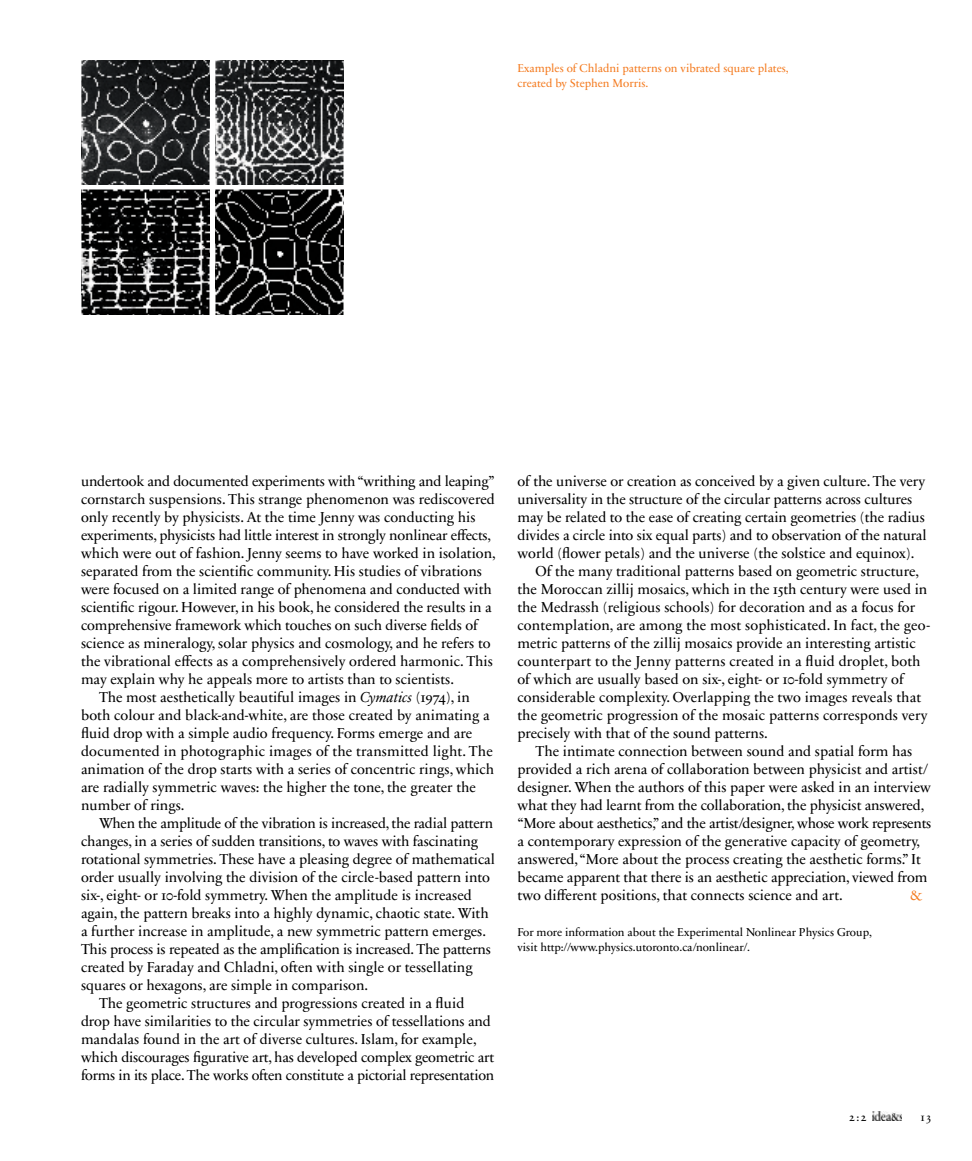
<style>
.page{position:relative;width:972px;height:1161px;background:#fff}
.page>*{position:absolute;margin:0;border:0;box-sizing:border-box;transform-origin:0 0}
.t1{font:14.7px "Sabon Next LT Regular Os F";color:#000}
.t2{font:14.7px "Sabon Next LT Regular Os F";color:#f47b20}
.t3{font:11.7px/15px "Sabon Next LT Regular Os F";color:#000}
.t4{font:11.7px/15px "Sabon Next LT Regular Os F";color:#f47b20}
.t5{font:11.7px "Sabon Next LT Regular SC";color:#000}
.s1{font-family:"Sabon Next LT Italic Os F"}
.s2{font-family:"Sabon Next LT Regular Os F"}
</style>
<div class="page">
<img style="left:81px;top:60px;width:129px;height:124px">
<img style="left:215px;top:60px;width:129px;height:124px">
<img style="left:81px;top:190px;width:129px;height:124px">
<img style="left:215px;top:190px;width:129px;height:124px">
<img style="left:872px;top:1112px;width:30px;height:9px">
<p class="t4" style="left:518px;top:61px;width:273px">Examples of Chladni patterns on vibrated square plates, created by Stephen Morris.</p>
<p class="t1" style="left:81px;top:473px;width:415px">undertook and documented experiments with “writhing and leaping”</p>
<p class="t1" style="left:81px;top:491px;width:415px">cornstarch suspensions. This strange phenomenon was rediscovered</p>
<p class="t1" style="left:81px;top:509px;width:396px">only recently by physicists. At the time Jenny was conducting his</p>
<p class="t1" style="left:81px;top:527px;width:412px">experiments, physicists had little interest in strongly nonlinear effects,</p>
<p class="t1" style="left:81px;top:545px;width:416px">which were out of fashion. Jenny seems to have worked in isolation,</p>
<p class="t1" style="left:81px;top:563px;width:403px">separated from the scientific community. His studies of vibrations</p>
<p class="t1" style="left:81px;top:581px;width:412px">were focused on a limited range of phenomena and conducted with</p>
<p class="t1" style="left:81px;top:599px;width:412px">scientific rigour. However, in his book, he considered the results in a</p>
<p class="t1" style="left:81px;top:617px;width:398px">comprehensive framework which touches on such diverse fields of</p>
<p class="t1" style="left:81px;top:635px;width:411px">science as mineralogy, solar physics and cosmology, and he refers to</p>
<p class="t1" style="left:81px;top:653px;width:414px">the vibrational effects as a comprehensively ordered harmonic. This</p>
<p class="t1" style="left:81px;top:671px;width:375px">may explain why he appeals more to artists than to scientists.</p>
<p class="t1" style="left:99px;top:689px;width:372px">The most aesthetically beautiful images in <span class="s1">Cymatics</span> (1974), in</p>
<p class="t1" style="left:81px;top:707px;width:410px">both colour and black-and-white, are those created by animating a</p>
<p class="t1" style="left:81px;top:725px;width:393px">fluid drop with a simple audio frequency. Forms emerge and are</p>
<p class="t1" style="left:81px;top:743px;width:413px">documented in photographic images of the transmitted light. The</p>
<p class="t1" style="left:81px;top:761px;width:415px">animation of the drop starts with a series of concentric rings, which</p>
<p class="t1" style="left:81px;top:779px;width:396px">are radially symmetric waves: the higher the tone, the greater the</p>
<p class="t1" style="left:81px;top:797px;width:105px">number of rings.</p>
<p class="t1" style="left:99px;top:815px;width:396px">When the amplitude of the vibration is increased, the radial pattern</p>
<p class="t1" style="left:81px;top:833px;width:399px">changes, in a series of sudden transitions, to waves with fascinating</p>
<p class="t1" style="left:81px;top:851px;width:415px">rotational symmetries. These have a pleasing degree of mathematical</p>
<p class="t1" style="left:81px;top:869px;width:411px">order usually involving the division of the circle-based pattern into</p>
<p class="t1" style="left:81px;top:887px;width:392px">six-, eight- or 10-fold symmetry. When the amplitude is increased</p>
<p class="t1" style="left:81px;top:905px;width:409px">again, the pattern breaks into a highly dynamic, chaotic state. With</p>
<p class="t1" style="left:81px;top:923px;width:407px">a further increase in amplitude, a new symmetric pattern emerges.</p>
<p class="t1" style="left:81px;top:941px;width:412px">This process is repeated as the amplification is increased. The patterns</p>
<p class="t1" style="left:81px;top:959px;width:393px">created by Faraday and Chladni, often with single or tessellating</p>
<p class="t1" style="left:81px;top:977px;width:289px">squares or hexagons, are simple in comparison.</p>
<p class="t1" style="left:99px;top:995px;width:367px">The geometric structures and progressions created in a fluid</p>
<p class="t1" style="left:81px;top:1013px;width:412px">drop have similarities to the circular symmetries of tessellations and</p>
<p class="t1" style="left:81px;top:1031px;width:397px">mandalas found in the art of diverse cultures. Islam, for example,</p>
<p class="t1" style="left:81px;top:1049px;width:415px">which discourages figurative art, has developed complex geometric art</p>
<p class="t1" style="left:81px;top:1067px;width:415px">forms in its place. The works often constitute a pictorial representation</p>
<p class="t1" style="left:518px;top:473px;width:409px">of the universe or creation as conceived by a given culture. The very</p>
<p class="t1" style="left:518px;top:491px;width:396px">universality in the structure of the circular patterns across cultures</p>
<p class="t1" style="left:518px;top:509px;width:409px">may be related to the ease of creating certain geometries (the radius</p>
<p class="t1" style="left:518px;top:527px;width:411px">divides a circle into six equal parts) and to observation of the natural</p>
<p class="t1" style="left:518px;top:545px;width:398px">world (flower petals) and the universe (the solstice and equinox).</p>
<p class="t1" style="left:536px;top:563px;width:385px">Of the many traditional patterns based on geometric structure,</p>
<p class="t1" style="left:518px;top:581px;width:411px">the Moroccan zillij mosaics, which in the 15th century were used in</p>
<p class="t1" style="left:518px;top:599px;width:399px">the Medrassh (religious schools) for decoration and as a focus for</p>
<p class="t1" style="left:518px;top:617px;width:414px">contemplation, are among the most sophisticated. In fact, the geo-</p>
<p class="t1" style="left:518px;top:635px;width:400px">metric patterns of the zillij mosaics provide an interesting artistic</p>
<p class="t1" style="left:518px;top:653px;width:405px">counterpart to the Jenny patterns created in a fluid droplet, both</p>
<p class="t1" style="left:518px;top:671px;width:388px">of which are usually based on six-, eight- or 10-fold symmetry of</p>
<p class="t1" style="left:518px;top:689px;width:405px">considerable complexity. Overlapping the two images reveals that</p>
<p class="t1" style="left:518px;top:707px;width:412px">the geometric progression of the mosaic patterns corresponds very</p>
<p class="t1" style="left:518px;top:725px;width:252px">precisely with that of the sound patterns.</p>
<p class="t1" style="left:536px;top:743px;width:378px">The intimate connection between sound and spatial form has</p>
<p class="t1" style="left:518px;top:761px;width:412px">provided a rich arena of collaboration between physicist and artist/</p>
<p class="t1" style="left:518px;top:779px;width:415px">designer. When the authors of this paper were asked in an interview</p>
<p class="t1" style="left:518px;top:797px;width:408px">what they had learnt from the collaboration, the physicist answered,</p>
<p class="t1" style="left:518px;top:815px;width:415px">“More about aesthetics,” and the artist/designer, whose work represents</p>
<p class="t1" style="left:518px;top:833px;width:404px">a contemporary expression of the generative capacity of geometry,</p>
<p class="t1" style="left:518px;top:851px;width:405px">answered, “More about the process creating the aesthetic forms.” It</p>
<p class="t1" style="left:518px;top:869px;width:411px">became apparent that there is an aesthetic appreciation, viewed from</p>
<p class="t1" style="left:518px;top:887px;width:327px">two different positions, that connects science and art.</p>
<p class="t2" style="left:910px;top:887px;width:14px">&amp;</p>
<p class="t3" style="left:518px;top:925px;width:356px">For more information about the Experimental Nonlinear Physics Group, visit http://www.physics.utoronto.ca/nonlinear/.</p>
<p class="t5" style="left:849px;top:1110px;width:19px">2<span class="s2">:</span>2</p>
<p class="t5" style="left:920px;top:1110px;width:13px">13</p>
</div>
